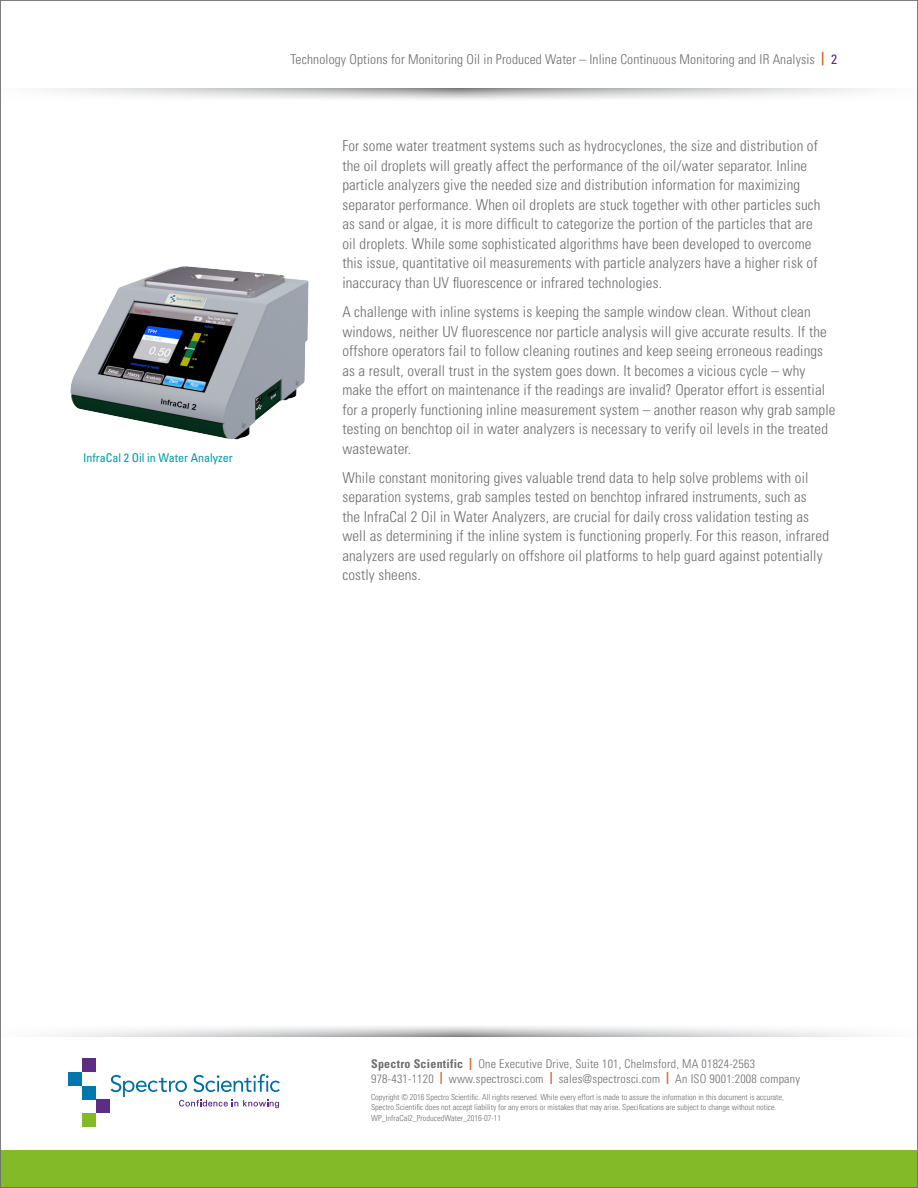
<style>
.page{position:relative;width:918px;height:1188px;background:#fff}
.page>*{position:absolute;margin:0;border:0;box-sizing:border-box;transform-origin:0 0}
.body_10_over_13__p2{font:300 condensed 15px/19.5px "Univers LT Std";letter-spacing:.01em;color:#6c6d70}
.t1{font:300 condensed 13.5px "Univers LT Std";letter-spacing:.01em;color:#6c6d70}
.t2{font:300 condensed 12px/14.4px "Univers LT Std";letter-spacing:.02em;color:#6c6d70}
.captions{font:condensed 12px "Univers LT Std";color:#0099a9}
.t3{font:300 condensed 8.25px/10.5px "Univers LT Std";color:#6c6d70}
.s1{font-weight:700;color:#de6026}
.s2{font-weight:400;color:#5c2c86}
.s3{font-weight:700}
</style>
<div class="page">
<svg style="left:47px;top:88px;width:823px;height:12px"></svg>
<div style="left:82px;top:1058px;width:14px;height:14px;background:#5c2c86"></div>
<div style="left:68px;top:1072px;width:14px;height:14px;background:#0078ae"></div>
<div style="left:82px;top:1086px;width:14px;height:14px;background:#0078ae"></div>
<div style="left:96px;top:1100px;width:14px;height:13px;background:#5c2c86"></div>
<div style="left:82px;top:1113px;width:14px;height:14px;background:#82bb27"></div>
<svg style="left:111px;top:1074px;width:169px;height:34px"></svg>
<svg style="left:49px;top:1026px;width:819px;height:11px"></svg>
<div style="left:0;top:1150px;width:918px;height:38px;background:#82bb27"></div>
<img style="left:70px;top:266px;width:238px;height:174px">
<p class="captions" style="left:83px;top:450px;width:151px">InfraCal 2 Oil in Water Analyzer</p>
<p class="t1" style="left:291px;top:51px;width:548px">Technology Options for Monitoring Oil in Produced Water – Inline Continuous Monitoring and IR Analysis <span class="s1">|</span> <span class="s2">2</span></p>
<p class="body_10_over_13__p2" style="left:342px;top:136px;width:480px">For some water treatment systems such as hydrocyclones, the size and distribution of the oil droplets will greatly affect the performance of the oil/water separator. Inline particle analyzers give the needed size and distribution information for maximizing separator performance. When oil droplets are stuck together with other particles such as sand or algae, it is more difficult to categorize the portion of the particles that are oil droplets. While some sophisticated algorithms have been developed to overcome this issue, quantitative oil measurements with particle analyzers have a higher risk of inaccuracy than UV fluorescence or infrared technologies.</p>
<p class="body_10_over_13__p2" style="left:342px;top:302px;width:495px">A challenge with inline systems is keeping the sample window clean. Without clean windows, neither UV fluorescence nor particle analysis will give accurate results. If the offshore operators fail to follow cleaning routines and keep seeing erroneous readings as a result, overall trust in the system goes down. It becomes a vicious cycle – why make the effort on maintenance if the readings are invalid? Operator effort is essential for a properly functioning inline measurement system – another reason why grab sample testing on benchtop oil in water analyzers is necessary to verify oil levels in the treated wastewater.</p>
<p class="body_10_over_13__p2" style="left:342px;top:468px;width:488px">While constant monitoring gives valuable trend data to help solve problems with oil separation systems, grab samples tested on benchtop infrared instruments, such as<br>the InfraCal 2 Oil in Water Analyzers, are crucial for daily cross validation testing as well as determining if the inline system is functioning properly. For this reason, infrared analyzers are used regularly on offshore oil platforms to help guard against potentially costly sheens.</p>
<p class="t2" style="left:371px;top:1057px;width:430px"><span class="s3">Spectro Scientific</span> <span class="s1">|</span> One Executive Drive, Suite 101, Chelmsford, MA 01824-2563<br>978-431-1120 <span class="s1">|</span> www.spectrosci.com <span class="s1">|</span> sales@spectrosci.com <span class="s1">|</span> An ISO 9001:2008 company</p>
<p class="t3" style="left:371px;top:1092px;width:414px">Copyright © 2016 Spectro Scientific. All rights reserved. While every effort is made to assure the information in this document is accurate,<br>Spectro Scientific does not accept liability for any errors or mistakes that may arise. Specifications are subject to change without notice.<br>WP_InfraCal2_ProducedWater_2016-07-11</p>
</div>
